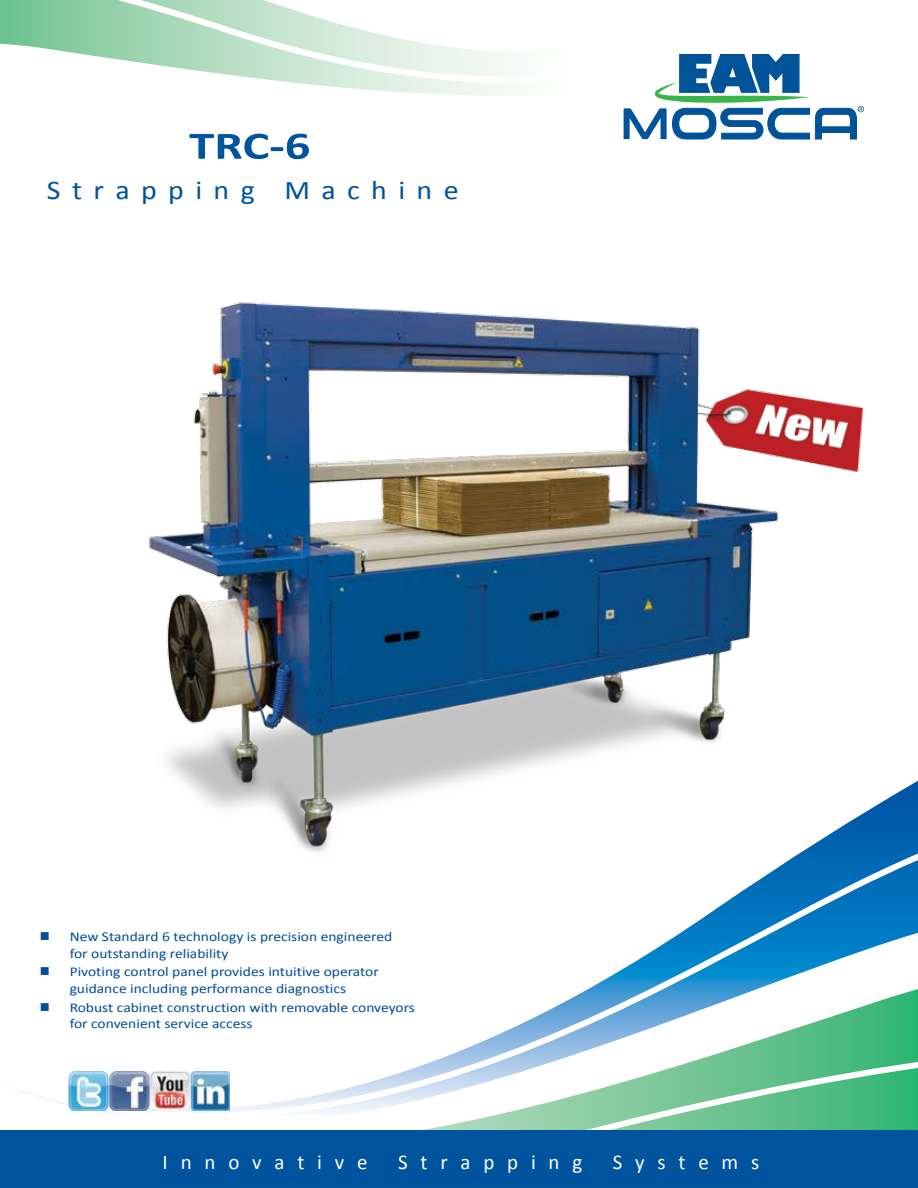
<style>
.page{position:relative;width:918px;height:1188px;background:#fff}
.page>*{position:absolute;margin:0;border:0;box-sizing:border-box;transform-origin:0 0}
.t1{font:700 39px "Calibri";color:#00539d;scale:1.3 1}
.t2{font:27px "Calibri";letter-spacing:.38em;color:#00539d;scale:1.11 1}
.t3{font:21px "Calibri";letter-spacing:.61em;color:#fff}
.t4{font:13.5px/16.2px "Calibri";color:#004d99;scale:1.15 1}
</style>
<div class="page">
<img style="left:193px;top:302px;width:507px;height:182px">
<svg style="left:299px;top:83px;width:325px;height:28px"></svg>
<svg style="left:0;top:0;width:505px;height:83px"></svg>
<img style="left:149px;top:484px;width:629px;height:286px">
<svg style="left:0;top:770px;width:918px;height:343px"></svg>
<svg style="left:120px;top:1052px;width:798px;height:79px"></svg>
<div style="left:0;top:1131px;width:918px;height:57px;background:#00539d"></div>
<img style="left:69px;top:1071px;width:161px;height:40px">
<img style="left:698px;top:387px;width:166px;height:87px">
<svg style="left:624px;top:54px;width:240px;height:85px"></svg>
<p class="t1" style="left:189px;top:121px;width:95px">TRC-6</p>
<p class="t2" style="left:47px;top:173px;width:372px">Strapping Machine</p>
<p class="t4" style="left:70px;top:929px;width:282px;text-indent:-30px">■ New Standard 6 technology is precision engineered for outstanding reliability</p>
<p class="t4" style="left:40px;top:964px;width:296px;text-align:center">■ Pivoting control panel provides intuitive operator guidance including performance diagnostics</p>
<p class="t4" style="left:70px;top:999px;width:302px;text-indent:-30px">■ Robust cabinet construction with removable conveyors for convenient service access</p>
<p class="t3" style="left:163px;top:1148px;width:207px">Innovative</p>
<p class="t3" style="left:398px;top:1148px;width:186px">Strapping</p>
<p class="t3" style="left:613px;top:1148px;width:148px">Systems</p>
</div>
